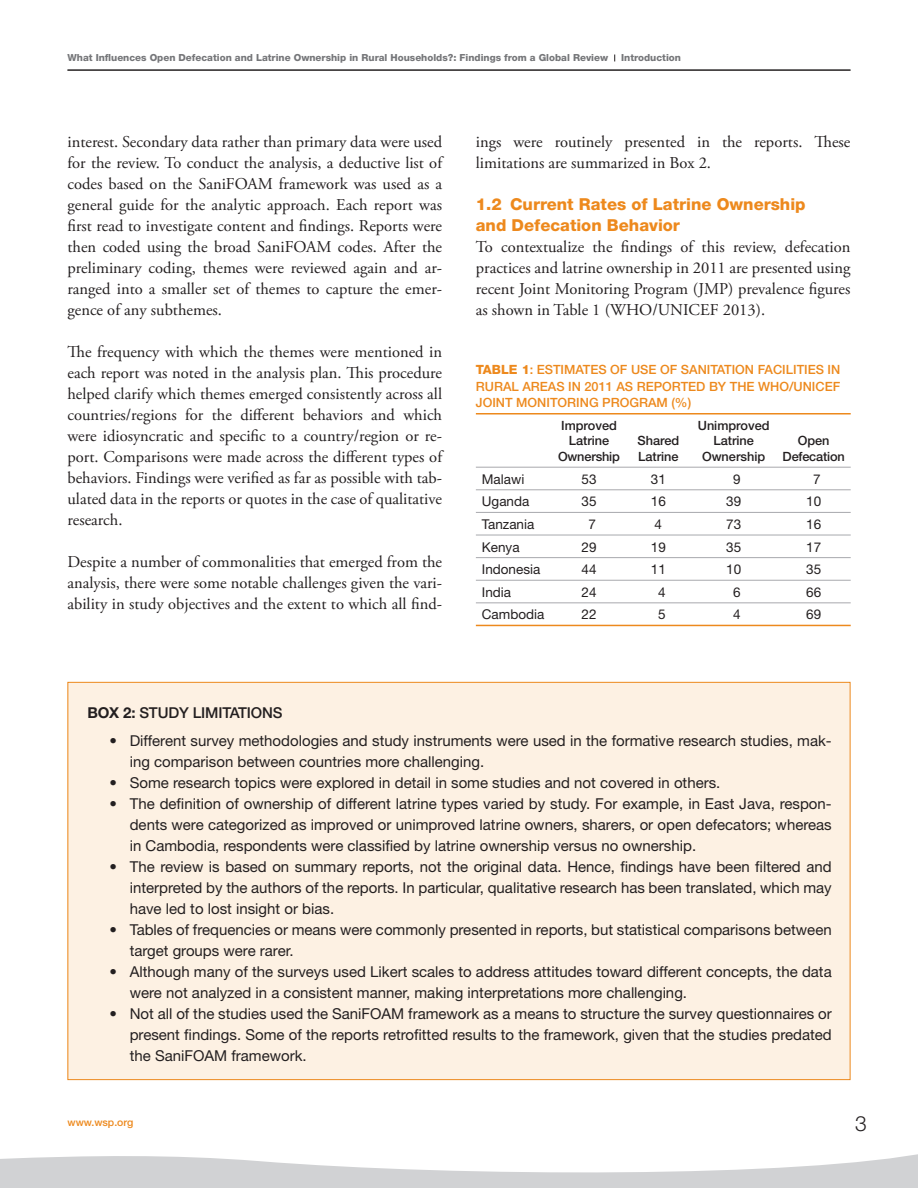
<style>
.page{position:relative;width:918px;height:1188px;background:#fff}
.page>*{position:absolute;margin:0;border:0;box-sizing:border-box;transform-origin:0 0}
.t1{font:300 21px "Helvetica Neue";color:#231f20}
.t2{font:16.5px/21px "Adobe Garamond Pro";color:#231f20;text-align:justify}
.t3{font:800 16.5px/21px "Helvetica Neue";color:#ed891d}
.t4{font:15px/21px "Helvetica Neue";color:#231f20}
.t5{font:500 15px "Helvetica Neue";letter-spacing:-.01em;color:#231f20}
.t6{font:13.5px "Helvetica Neue";color:#231f20}
.t7{font:500 12.75px/16.5px "Helvetica Neue";color:#ed891d;text-align:justify}
.t8{font:500 12.75px/15.8px "Helvetica Neue";color:#231f20;text-align:center}
.t9{font:500 10.5px "Helvetica Neue";color:#ed891d}
.t10{font:800 9.75px "Helvetica Neue";color:#757679}
.s1{font-weight:800}
.s2{font-weight:700}
</style>
<div class="page">
<svg style="left:0;top:1154px;width:918px;height:34px"></svg>
<hr style="left:68px;top:70px;width:782px;height:1px;background:#231f20">
<div style="left:68px;top:682px;width:782px;height:398px;background:#fdf1e3"></div>
<hr style="left:476px;top:489px;width:375px;height:1px;background:#a8a9ad">
<hr style="left:476px;top:512px;width:375px;height:1px;background:#a8a9ad">
<hr style="left:476px;top:535px;width:375px;height:1px;background:#a8a9ad">
<hr style="left:476px;top:557px;width:375px;height:1px;background:#a8a9ad">
<hr style="left:476px;top:580px;width:375px;height:1px;background:#a8a9ad">
<hr style="left:476px;top:413px;width:375px;height:2px;background:#ed891d">
<hr style="left:476px;top:467px;width:375px;height:1px;background:#a8a9ad">
<hr style="left:476px;top:602px;width:375px;height:1px;background:#a8a9ad">
<hr style="left:476px;top:625px;width:375px;height:1px;background:#ed891d">
<p class="t10" style="left:68px;top:55px;width:542px">What Influences Open Defecation and Latrine Ownership in Rural Households?: Findings from a Global Review</p>
<p class="t10" style="left:621px;top:55px;width:61px">Introduction</p>
<p class="t2" style="left:68px;top:133px;width:376px">interest. Secondary data rather than primary data were used for the review. To conduct the analysis, a deductive list of codes based on the SaniFOAM framework was used as a general guide for the analytic approach. Each report was first read to investigate content and findings. Reports were then coded using the broad SaniFOAM codes. After the preliminary coding, themes were reviewed again and ar&shy;ranged into a smaller set of themes to capture the emer&shy;gence of any subthemes.</p>
<p class="t2" style="left:68px;top:343px;width:376px">The frequency with which the themes were mentioned in each report was noted in the analysis plan. This procedure helped clarify which themes emerged consistently across all countries/regions for the different behaviors and which were idiosyncratic and specific to a country/region or re&shy;port. Comparisons were made across the different types of behaviors. Findings were verified as far as possible with tab&shy;ulated data in the reports or quotes in the case of qualitative research.</p>
<p class="t2" style="left:68px;top:553px;width:376px">Despite a number of commonalities that emerged from the analysis, there were some notable challenges given the vari&shy;ability in study objectives and the extent to which all find-</p>
<p class="t2" style="left:476px;top:133px;width:376px">ings were routinely presented in the reports. These limitations are summarized in Box 2.</p>
<p class="t3" style="left:476px;top:195px;width:331px">1.2 Current Rates of Latrine Ownership and Defecation Behavior</p>
<p class="t2" style="left:476px;top:238px;width:376px">To contextualize the findings of this review, defecation practices and latrine ownership in 2011 are presented using recent Joint Monitoring Program (JMP) prevalence figures as shown in Table 1 (WHO/UNICEF 2013).</p>
<p class="t7" style="left:476px;top:362px;width:366px"><span class="s1">TABLE 1</span>: ESTIMATES OF USE OF SANITATION FACILITIES IN RURAL AREAS IN 2011 AS REPORTED BY THE WHO/UNICEF JOINT MONITORING PROGRAM (%)</p>
<p class="t8" style="left:558px;top:418px;width:64px">Improved<br>Latrine<br>Ownership</p>
<p class="t8" style="left:698px;top:418px;width:73px">Unimproved<br>Latrine<br>Ownership</p>
<p class="t8" style="left:637px;top:434px;width:43px;text-align:left">Shared<br>Latrine</p>
<p class="t8" style="left:783px;top:434px;width:64px">Open<br>Defecation</p>
<p class="t6" style="left:482px;top:474px;width:44px">Malawi</p>
<p class="t6" style="left:582px;top:474px;width:17px">53</p>
<p class="t6" style="left:651px;top:474px;width:17px">31</p>
<p class="t6" style="left:733px;top:474px;width:9px">9</p>
<p class="t6" style="left:813px;top:474px;width:9px">7</p>
<p class="t6" style="left:482px;top:497px;width:49px">Uganda</p>
<p class="t6" style="left:582px;top:497px;width:17px">35</p>
<p class="t6" style="left:651px;top:497px;width:17px">16</p>
<p class="t6" style="left:726px;top:497px;width:17px">39</p>
<p class="t6" style="left:806px;top:497px;width:17px">10</p>
<p class="t6" style="left:482px;top:519px;width:54px">Tanzania</p>
<p class="t6" style="left:589px;top:519px;width:9px">7</p>
<p class="t6" style="left:655px;top:519px;width:9px">4</p>
<p class="t6" style="left:726px;top:519px;width:17px">73</p>
<p class="t6" style="left:806px;top:519px;width:17px">16</p>
<p class="t6" style="left:482px;top:542px;width:39px">Kenya</p>
<p class="t6" style="left:582px;top:542px;width:17px">29</p>
<p class="t6" style="left:651px;top:542px;width:17px">19</p>
<p class="t6" style="left:726px;top:542px;width:17px">35</p>
<p class="t6" style="left:806px;top:542px;width:17px">17</p>
<p class="t6" style="left:482px;top:565px;width:60px">Indonesia</p>
<p class="t6" style="left:582px;top:565px;width:17px">44</p>
<p class="t6" style="left:651px;top:565px;width:17px">11</p>
<p class="t6" style="left:726px;top:565px;width:17px">10</p>
<p class="t6" style="left:806px;top:565px;width:17px">35</p>
<p class="t6" style="left:482px;top:587px;width:31px">India</p>
<p class="t6" style="left:582px;top:587px;width:17px">24</p>
<p class="t6" style="left:658px;top:587px;width:9px">4</p>
<p class="t6" style="left:733px;top:587px;width:9px">6</p>
<p class="t6" style="left:806px;top:587px;width:17px">66</p>
<p class="t6" style="left:482px;top:610px;width:64px">Cambodia</p>
<p class="t6" style="left:582px;top:610px;width:17px">22</p>
<p class="t6" style="left:658px;top:610px;width:9px">5</p>
<p class="t6" style="left:733px;top:610px;width:9px">4</p>
<p class="t6" style="left:806px;top:610px;width:17px">69</p>
<p class="t5" style="left:87px;top:707px;width:197px"><span class="s2">BOX 2:</span> STUDY LIMITATIONS</p>
<p class="t4" style="left:130px;top:732px;width:703px;text-indent:-20px">• Different survey methodologies and study instruments were used in the formative research studies, mak&shy;ing comparison between countries more challenging.</p>
<p class="t4" style="left:110px;top:774px;width:612px">• Some research topics were explored in detail in some studies and not covered in others.</p>
<p class="t4" style="left:130px;top:795px;width:704px;text-align:justify;text-indent:-20px">• The definition of ownership of different latrine types varied by study. For example, in East Java, respon&shy;dents were categorized as improved or unimproved latrine owners, sharers, or open defecators; whereas in Cambodia, respondents were classified by latrine ownership versus no ownership.</p>
<p class="t4" style="left:130px;top:858px;width:704px;text-align:justify;text-indent:-20px">• The review is based on summary reports, not the original data. Hence, findings have been filtered and interpreted by the authors of the reports. In particular, qualitative research has been translated, which may have led to lost insight or bias.</p>
<p class="t4" style="left:130px;top:921px;width:704px;text-indent:-20px">• Tables of frequencies or means were commonly presented in reports, but statistical comparisons between target groups were rarer.</p>
<p class="t4" style="left:130px;top:963px;width:703px;text-indent:-20px">• Although many of the surveys used Likert scales to address attitudes toward different concepts, the data were not analyzed in a consistent manner, making interpretations more challenging.</p>
<p class="t4" style="left:130px;top:1005px;width:704px;text-align:justify;text-indent:-20px">• Not all of the studies used the SaniFOAM framework as a means to structure the survey questionnaires or present findings. Some of the reports retrofitted results to the framework, given that the studies predated the SaniFOAM framework.</p>
<p class="t9" style="left:68px;top:1118px;width:67px">www.wsp.org</p>
<p class="t1" style="left:855px;top:1116px;width:13px">3</p>
</div>
